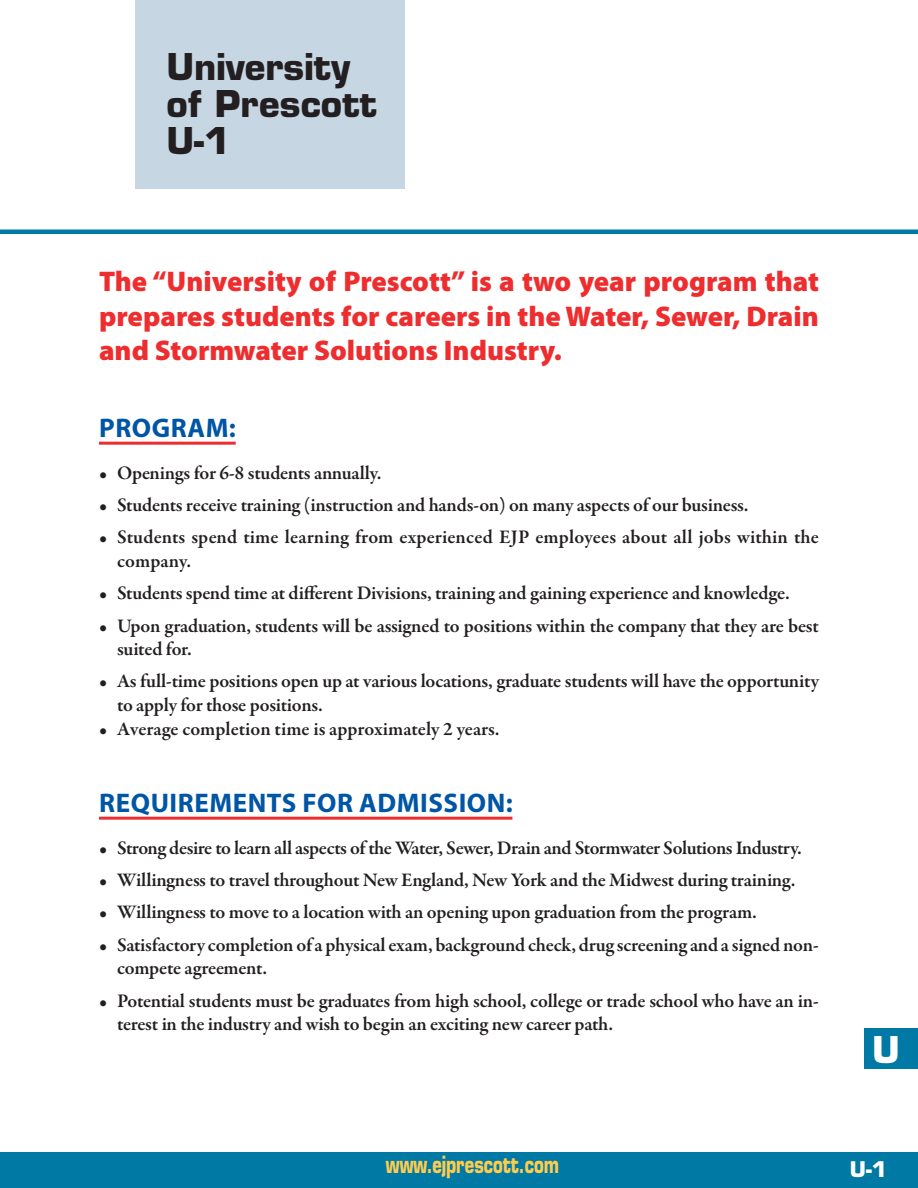
<style>
.page{position:relative;width:918px;height:1188px;background:#fff}
.page>*{position:absolute;margin:0;border:0;box-sizing:border-box;transform-origin:0 0}
.t1{font:700 36px/36.8px "Eurostile";color:#231f20}
.t2{font:700 36px "Eurostile";color:#fff}
.t3{font:900 28.5px/34.2px "Myriad Pro";color:#ee2d2f;text-align:justify}
.t4{font:700 27px "Myriad Pro";letter-spacing:.02em;color:#0055a4}
.t5{font:700 23.1px "Eurostile";color:#ffcc4e;scale:.71 1}
.t6{font:700 21px "Eurostile";color:#fff}
.t7{font:600 19.5px/23.4px "Garamond Premr Pro";letter-spacing:-.015em;color:#231f20}
.t8{font:600 19.5px/23.4px "Garamond Premr Pro";letter-spacing:.005em;color:#231f20}
</style>
<div class="page">
<hr style="left:99px;top:442px;width:137px;height:3px;background:#ee2d2f">
<hr style="left:99px;top:817px;width:413px;height:3px;background:#ee2d2f">
<div style="left:864px;top:1028px;width:54px;height:41px;background:#0079a4"></div>
<div style="left:0;top:1152px;width:918px;height:36px;background:#0079a4"></div>
<hr style="left:0;top:230px;width:918px;height:4px;background:#0079a4">
<div style="left:135px;top:0;width:270px;height:189px;background:#c7d6e3"></div>
<h1 class="t1" style="left:166px;top:48px;width:212px">University of Prescott<br>U-1</h1>
<h2 class="t3" style="left:99px;top:264px;width:722px">The “University of Prescott” is a two year program that prepares students for careers in the Water, Sewer, Drain and Stormwater Solutions Industry.</h2>
<h3 class="t4" style="left:99px;top:410px;width:138px">PROGRAM:</h3>
<p class="t7" style="left:99px;top:461px;width:284px">• Openings for 6-8 students annually.</p>
<p class="t7" style="left:99px;top:494px;width:651px">• Students receive training (instruction and hands-on) on many aspects of our business.</p>
<p class="t8" style="left:117px;top:526px;width:703px;text-indent:-18px">• Students spend time learning from experienced EJP employees about all jobs within the company.</p>
<p class="t7" style="left:99px;top:582px;width:692px">• Students spend time at different Divisions, training and gaining experience and knowledge.</p>
<p class="t7" style="left:117px;top:614px;width:703px;text-indent:-18px">• Upon graduation, students will be assigned to positions within the company that they are best suited for.</p>
<p class="t7" style="left:117px;top:670px;width:704px;text-indent:-18px">• As full-time positions open up at various locations, graduate students will have the opportunity to apply for those positions.</p>
<p class="t7" style="left:99px;top:717px;width:402px">• Average completion time is approximately 2 years.</p>
<h3 class="t4" style="left:99px;top:785px;width:415px">REQUIREMENTS FOR ADMISSION:</h3>
<p class="t7" style="left:99px;top:836px;width:704px">• Strong desire to learn all aspects of the Water, Sewer, Drain and Stormwater Solutions Industry.</p>
<p class="t7" style="left:99px;top:869px;width:698px">• Willingness to travel throughout New England, New York and the Midwest during training.</p>
<p class="t7" style="left:99px;top:901px;width:659px">• Willingness to move to a location with an opening upon graduation from the program.</p>
<p class="t7" style="left:117px;top:933px;width:704px;text-indent:-18px">• Satisfactory completion of a physical exam, background check, drug screening and a signed non&shy;compete agreement.</p>
<p class="t7" style="left:117px;top:989px;width:704px;text-indent:-18px">• Potential students must be graduates from high school, college or trade school who have an in&shy;terest in the industry and wish to begin an exciting new career path.</p>
<h1 class="t2" style="left:872px;top:1028px;width:29px">U</h1>
<p class="t5" style="left:386px;top:1150px;width:246px">www.ejprescott.com</p>
<p class="t6" style="left:850px;top:1156px;width:39px">U-1</p>
</div>
